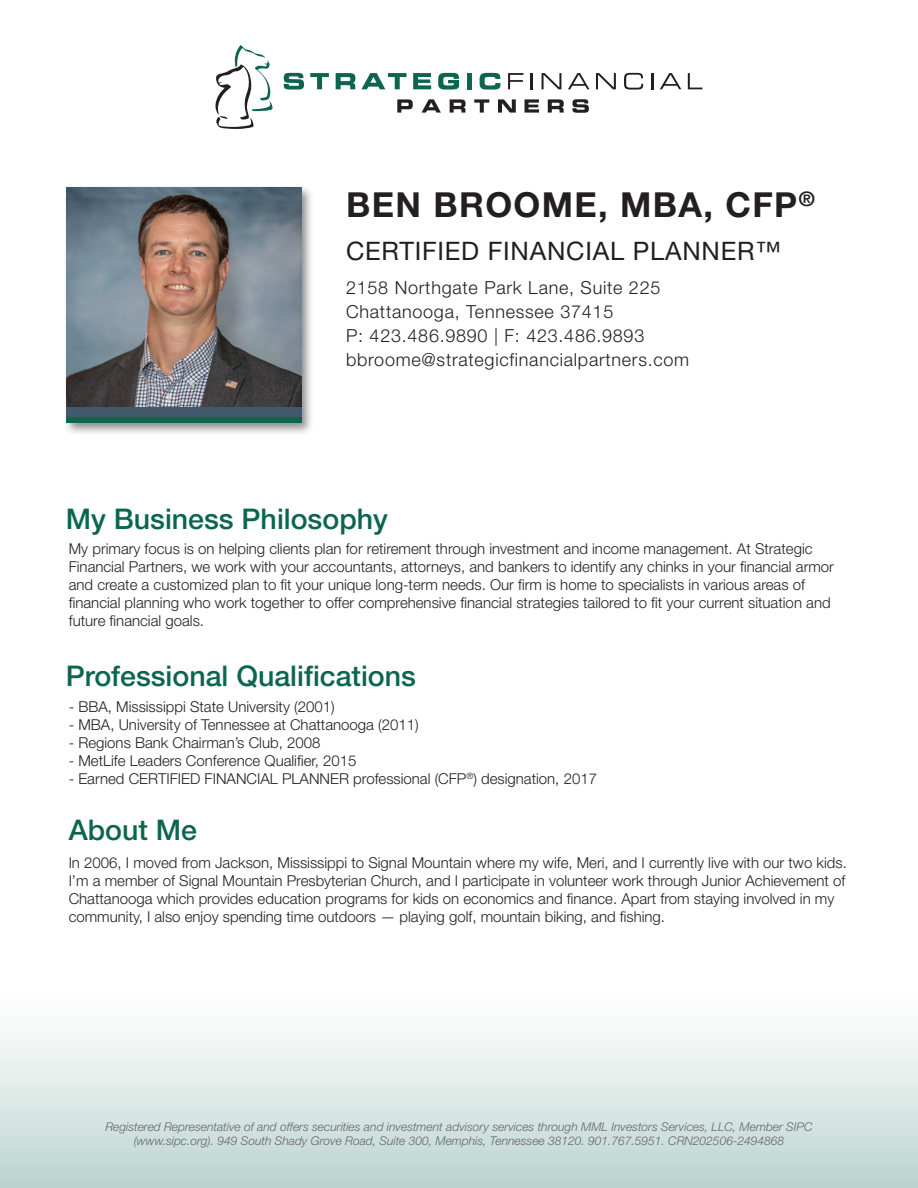
<style>
.page{position:relative;width:918px;height:1188px;background:#fff}
.page>*{position:absolute;margin:0;border:0;box-sizing:border-box;transform-origin:0 0}
.t1{font:700 34.5px "Helvetica Neue LT Std";letter-spacing:.04em;color:#231f20}
.t2{font:500 28.5px "Helvetica Neue LT Std";color:#0c664f}
.t3{font:25.5px "Helvetica Neue LT Std";letter-spacing:.03em;color:#231f20}
.t4{font:300 18px/24px "Helvetica Neue LT Std";letter-spacing:.04em;color:#231f20}
.t5{font:300 15px/18px "Helvetica Neue LT Std";color:#231f20}
.t6{font:italic 300 12px/14.4px "Helvetica Neue LT Std";color:#656568;text-align:center}
</style>
<div class="page">
<div style="left:0;top:984px;width:918px;height:204px;background:linear-gradient(to bottom,#fff,#bdd5cf)"></div>
<div style="left:63px;top:184px;width:252px;height:252px;background:#231f20;opacity:.5"></div>
<img style="left:67px;top:188px;width:235px;height:219px">
<div style="left:67px;top:407px;width:235px;height:11px;background:#41596a"></div>
<div style="left:67px;top:418px;width:235px;height:5px;background:#0c664f"></div>
<svg style="left:216px;top:45px;width:57px;height:84px"></svg>
<svg style="left:284px;top:73px;width:20px;height:17px"></svg>
<svg style="left:310px;top:73px;width:19px;height:16px"></svg>
<svg style="left:336px;top:73px;width:19px;height:16px"></svg>
<svg style="left:361px;top:73px;width:46px;height:16px"></svg>
<svg style="left:413px;top:73px;width:18px;height:16px"></svg>
<svg style="left:438px;top:73px;width:21px;height:17px"></svg>
<div style="left:467px;top:73px;width:5px;height:16px;background:#0c664f"></div>
<svg style="left:480px;top:73px;width:21px;height:17px"></svg>
<svg style="left:508px;top:73px;width:15px;height:16px"></svg>
<svg style="left:531px;top:73px;width:2px;height:16px"></svg>
<svg style="left:542px;top:73px;width:19px;height:16px"></svg>
<svg style="left:568px;top:73px;width:22px;height:16px"></svg>
<svg style="left:596px;top:73px;width:20px;height:16px"></svg>
<svg style="left:624px;top:73px;width:19px;height:17px"></svg>
<svg style="left:651px;top:73px;width:2px;height:16px"></svg>
<svg style="left:660px;top:73px;width:21px;height:16px"></svg>
<svg style="left:688px;top:73px;width:14px;height:16px"></svg>
<svg style="left:397px;top:99px;width:16px;height:14px"></svg>
<svg style="left:422px;top:99px;width:19px;height:14px"></svg>
<svg style="left:450px;top:99px;width:16px;height:14px"></svg>
<svg style="left:474px;top:99px;width:15px;height:14px"></svg>
<svg style="left:498px;top:99px;width:18px;height:14px"></svg>
<svg style="left:525px;top:99px;width:14px;height:14px"></svg>
<svg style="left:548px;top:99px;width:16px;height:14px"></svg>
<svg style="left:572px;top:99px;width:17px;height:14px"></svg>
<h1 class="t1" style="left:346px;top:184px;width:470px">BEN BROOME, MBA, CFP<sup>®</sup></h1>
<h3 class="t3" style="left:346px;top:236px;width:436px">CERTIFIED FINANCIAL PLANNER™</h3>
<p class="t4" style="left:346px;top:275px;width:345px">2158 Northgate Park Lane, Suite 225<br>Chattanooga, Tennessee 37415<br>P: 423.486.9890 | F: 423.486.9893 bbroome@strategicfinancialpartners.com</p>
<h2 class="t2" style="left:66px;top:502px;width:324px">My Business Philosophy</h2>
<p class="t5" style="left:69px;top:540px;width:767px">My primary focus is on helping clients plan for retirement through investment and income management. At Strategic Financial Partners, we work with your accountants, attorneys, and bankers to identify any chinks in your financial armor and create a customized plan to fit your unique long-term needs. Our firm is home to specialists in various areas of financial planning who work together to offer comprehensive financial strategies tailored to fit your current situation and future financial goals.</p>
<h2 class="t2" style="left:66px;top:658px;width:352px">Professional Qualifications</h2>
<p class="t5" style="left:69px;top:697px;width:268px">- BBA, Mississippi State University (2001)</p>
<p class="t5" style="left:69px;top:715px;width:352px">- MBA, University of Tennessee at Chattanooga (2011)</p>
<p class="t5" style="left:69px;top:733px;width:253px">- Regions Bank Chairman’s Club, 2008</p>
<p class="t5" style="left:69px;top:751px;width:289px">- MetLife Leaders Conference Qualifier, 2015</p>
<p class="t5" style="left:69px;top:769px;width:530px">- Earned CERTIFIED FINANCIAL PLANNER professional (CFP<sup>®</sup>) designation, 2017</p>
<h2 class="t2" style="left:69px;top:812px;width:130px">About Me</h2>
<p class="t5" style="left:69px;top:853px;width:780px">In 2006, I moved from Jackson, Mississippi to Signal Mountain where my wife, Meri, and I currently live with our two kids.<br>I’m a member of Signal Mountain Presbyterian Church, and I participate in volunteer work through Junior Achievement of Chattanooga which provides education programs for kids on economics and finance. Apart from staying involved in my community, I also enjoy spending time outdoors — playing golf, mountain biking, and fishing.</p>
<p class="t6" style="left:106px;top:1119px;width:708px">Registered Representative of and offers securities and investment advisory services through MML Investors Services, LLC, Member SIPC (www.sipc.org). 949 South Shady Grove Road, Suite 300, Memphis, Tennessee 38120. 901.767.5951. CRN202506-2494868</p>
</div>
